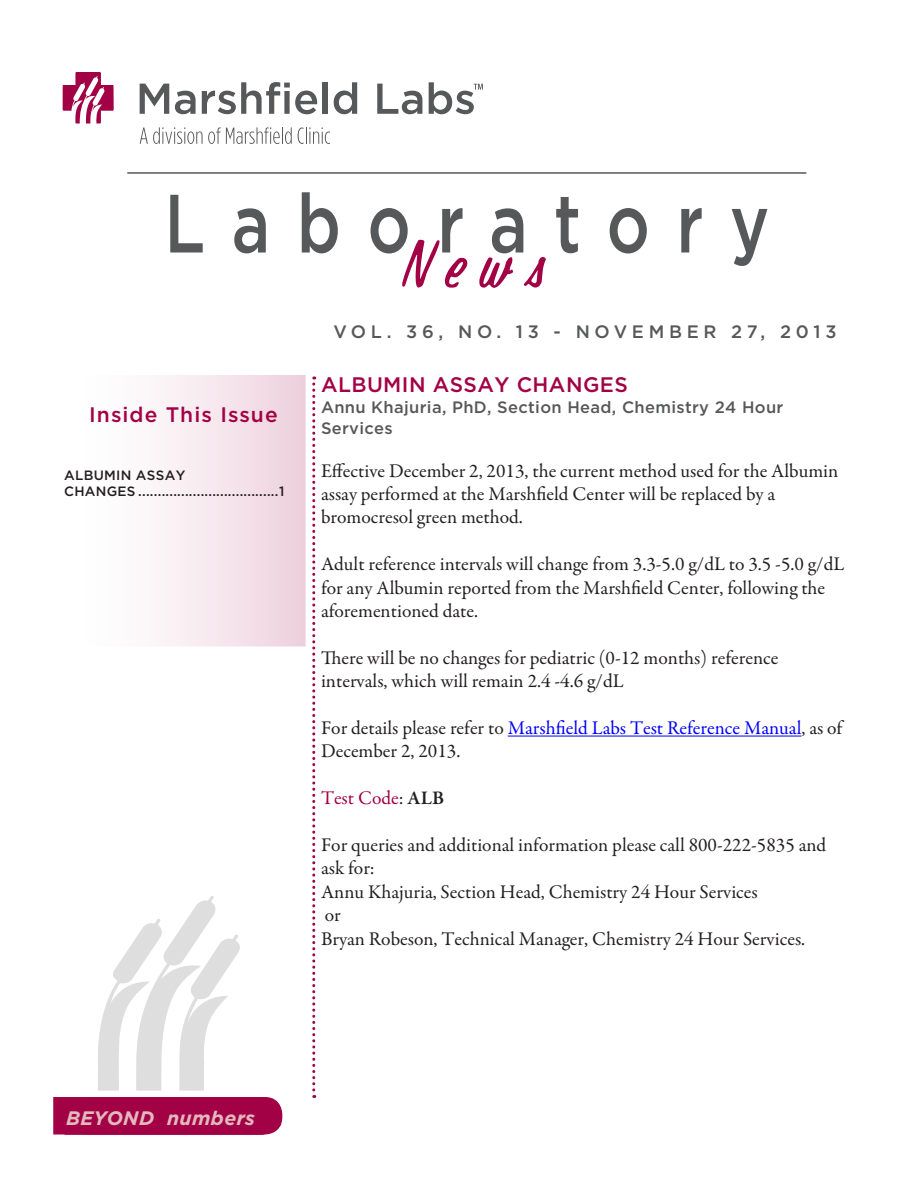
<style>
.page{position:relative;width:918px;height:1188px;background:#fff}
.page>*{position:absolute;margin:0;border:0;box-sizing:border-box;transform-origin:0 0}
.t1{font:italic 97.2px "PAINTSTROKE";color:#a30146;scale:.74 1}
.t2{font:500 82.5px "Gotham";letter-spacing:.4em;color:#57585a;scale:.8 1}
.t3{font:500 21px "Gotham";letter-spacing:.02em;color:#a30146}
.t4{font:500 21px "Gotham";letter-spacing:.05em;color:#a30146}
.Body{font:19.5px/23.4px "Garamond Premr Pro";color:#231f20}
.t5{font:italic 700 19.5px "Gotham";letter-spacing:.02em;color:#e3b9bd}
.Body-2{font:19.5px "Garamond Premr Pro";color:#a30146}
.t6{font:500 18px "Gotham";letter-spacing:.26em;color:#57585a}
.t7{font:500 16.5px/21px "Gotham";letter-spacing:.02em;color:#57585a}
.Inside_Issue{font:500 13.5px "Gotham";letter-spacing:.02em;color:#231f20}
.s1{color:#0000fe}
.s2{color:#231f20}
.s3{font-weight:600;color:#231f20}
</style>
<div class="page">
<svg style="left:63px;top:72px;width:51px;height:52px"></svg>
<svg style="left:140px;top:84px;width:29px;height:30px"></svg>
<svg style="left:175px;top:91px;width:21px;height:23px"></svg>
<svg style="left:202px;top:82px;width:115px;height:32px"></svg>
<div style="left:323px;top:82px;width:5px;height:32px;background:#57585a"></div>
<svg style="left:334px;top:82px;width:23px;height:32px"></svg>
<svg style="left:377px;top:84px;width:45px;height:30px"></svg>
<svg style="left:429px;top:82px;width:54px;height:32px"></svg>
<svg style="left:140px;top:127px;width:152px;height:17px"></svg>
<svg style="left:298px;top:127px;width:32px;height:17px"></svg>
<div style="left:63px;top:375px;width:243px;height:271px;background:linear-gradient(to right,#fff,#efd3df)"></div>
<svg style="left:312px;top:376px;width:3px;height:722px"></svg>
<div style="left:53px;top:1097px;width:211px;height:38px;background:#a30146;border:2px solid #a30146"></div>
<div style="left:72px;top:1098px;width:210px;height:36px;background:#a30146;border-radius:16px"></div>
<div style="left:71px;top:1097px;width:211px;height:38px;border:2px solid #a30146;border-radius:16px"></div>
<div style="left:65px;top:1108px;width:197px;height:26px;background:#a30146"></div>
<div style="left:65px;top:1108px;width:198px;height:27px;border:2px solid #a30146"></div>
<hr style="left:508px;top:736px;width:293px;height:1px;background:#0000fe">
<hr style="left:127px;top:172px;width:679px;height:2px;background:#57585a">
<svg style="left:98px;top:896px;width:142px;height:195px"></svg>
<p class="t2" style="left:164px;top:173px;width:758px">Laboratory</p>
<p class="t1" style="left:402px;top:220px;width:222px">News</p>
<p class="t6" style="left:333px;top:321px;width:505px">VOL. 36, NO. 13 - NOVEMBER 27, 2013</p>
<p class="t4" style="left:89px;top:402px;width:190px">Inside This Issue</p>
<p class="Inside_Issue" style="left:64px;top:467px;width:123px">ALBUMIN ASSAY</p>
<p class="Inside_Issue" style="left:64px;top:483px;width:222px">CHANGES ....................................1</p>
<p class="t3" style="left:321px;top:372px;width:308px">ALBUMIN ASSAY CHANGES</p>
<p class="t7" style="left:321px;top:396px;width:464px">Annu Khajuria, PhD, Section Head, Chemistry 24 Hour<br>Services</p>
<p class="Body" style="left:321px;top:459px;width:519px">Effective December 2, 2013, the current method used for the Albumin assay performed at the Marshfield Center will be replaced by a bromocresol green method.</p>
<p class="Body" style="left:321px;top:553px;width:525px">Adult reference intervals will change from 3.3-5.0 g/dL to 3.5 -5.0 g/dL for any Albumin reported from the Marshfield Center, following the aforementioned date.</p>
<p class="Body" style="left:321px;top:647px;width:459px">There will be no changes for pediatric (0-12 months) reference intervals, which will remain 2.4 -4.6 g/dL</p>
<p class="Body" style="left:321px;top:717px;width:523px">For details please refer to <span class="s1">Marshfield Labs Test Reference Manual</span>, as of<br>December 2, 2013.</p>
<p class="Body-2" style="left:321px;top:786px;width:125px">Test Code<span class="s2">:</span> <span class="s3">ALB</span></p>
<p class="Body" style="left:321px;top:834px;width:507px">For queries and additional information please call 800-222-5835 and ask for:</p>
<p class="Body" style="left:321px;top:881px;width:438px">Annu Khajuria, Section Head, Chemistry 24 Hour Services</p>
<p class="Body" style="left:325px;top:904px;width:18px">or</p>
<p class="Body" style="left:321px;top:927px;width:486px">Bryan Robeson, Technical Manager, Chemistry 24 Hour Services.</p>
<p class="t5" style="left:66px;top:1106px;width:190px">BEYOND numbers</p>
</div>
